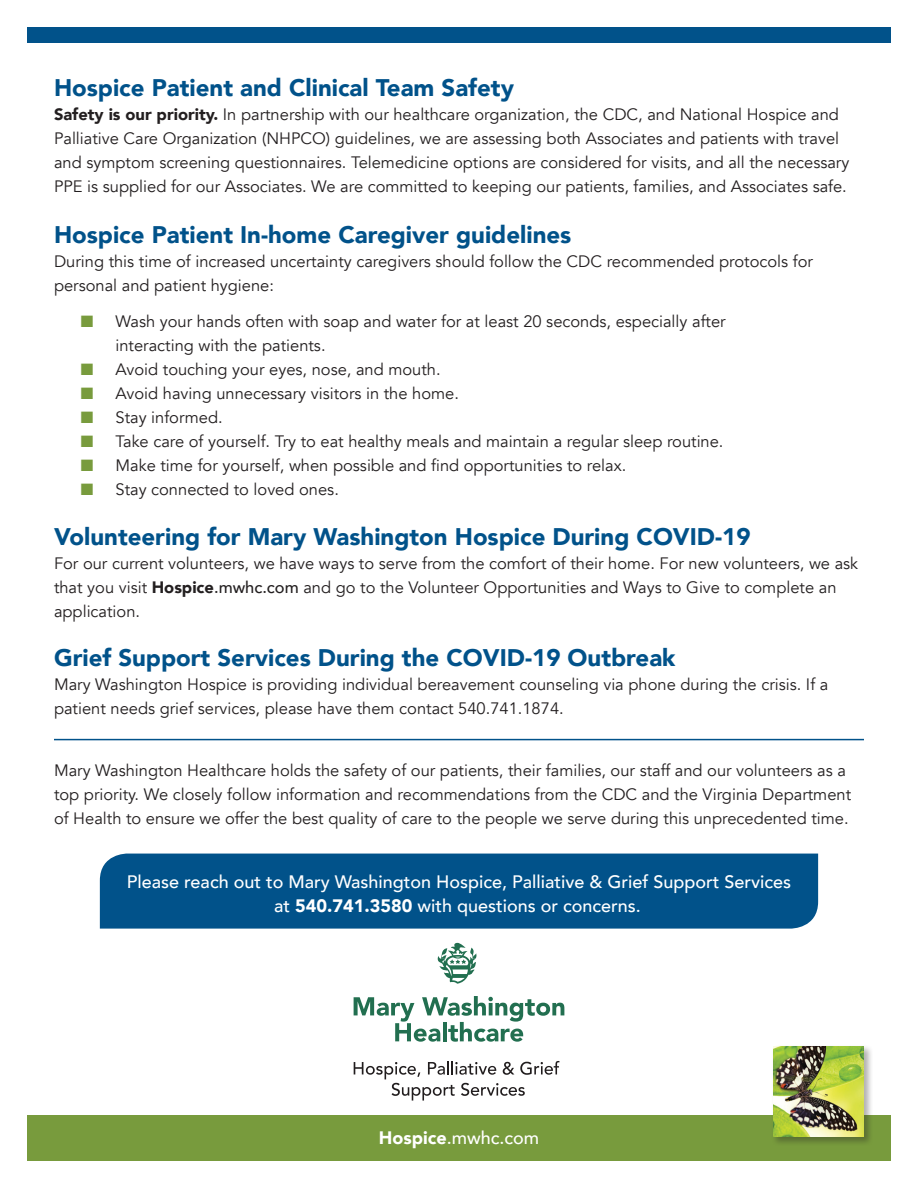
<style>
.page{position:relative;width:918px;height:1188px;background:#fff}
.page>*{position:absolute;margin:0;border:0;box-sizing:border-box;transform-origin:0 0}
.t1{font:900 24px "Avenir";color:#01528a}
.t2{font:500 18px/24px "Avenir";color:#fff;text-align:center}
.t3{font:16.5px/24px "Avenir";color:#231f20}
.s1{font-weight:900}
.s2{color:#789b3d}
.s3{font-weight:500}
</style>
<div class="page">
<div style="left:27px;top:1116px;width:864px;height:45px;background:#789b3d"></div>
<div style="left:100px;top:854px;width:718px;height:75px;background:#01528a"></div>
<div style="left:27px;top:27px;width:864px;height:15px;background:#01528a"></div>
<hr style="left:54px;top:739px;width:810px;height:1px;background:#01528a">
<svg style="left:438px;top:943px;width:39px;height:41px"></svg>
<svg style="left:354px;top:996px;width:210px;height:46px"></svg>
<svg style="left:354px;top:1061px;width:206px;height:40px"></svg>
<div style="left:771px;top:1044px;width:102px;height:102px;background:#231f20;opacity:.35"></div>
<img style="left:773px;top:1046px;width:91px;height:91px">
<h1 class="t1" style="left:54px;top:67px;width:462px">Hospice Patient and Clinical Team Safety</h1>
<p class="t3" style="left:54px;top:103px;width:797px"><span class="s1">Safety is our priority.</span> In partnership with our healthcare organization, the CDC, and National Hospice and Palliative Care Organization (NHPCO) guidelines, we are assessing both Associates and patients with travel and symptom screening questionnaires. Telemedicine options are considered for visits, and all the necessary PPE is supplied for our Associates. We are committed to keeping our patients, families, and Associates safe.</p>
<h1 class="t1" style="left:54px;top:214px;width:519px">Hospice Patient In-home Caregiver guidelines</h1>
<p class="t3" style="left:54px;top:250px;width:760px">During this time of increased uncertainty caregivers should follow the CDC recommended protocols for personal and patient hygiene:</p>
<p class="t3" style="left:115px;top:310px;width:612px;text-indent:-35px"><span class="s2">■</span> Wash your hands often with soap and water for at least 20 seconds, especially after interacting with the patients.</p>
<p class="t3" style="left:81px;top:358px;width:361px"><span class="s2">■</span> Avoid touching your eyes, nose, and mouth.</p>
<p class="t3" style="left:81px;top:382px;width:380px"><span class="s2">■</span> Avoid having unnecessary visitors in the home.</p>
<p class="t3" style="left:81px;top:406px;width:143px"><span class="s2">■</span> Stay informed.</p>
<p class="t3" style="left:81px;top:430px;width:644px"><span class="s2">■</span> Take care of yourself. Try to eat healthy meals and maintain a regular sleep routine.</p>
<p class="t3" style="left:81px;top:454px;width:547px"><span class="s2">■</span> Make time for yourself, when possible and find opportunities to relax.</p>
<p class="t3" style="left:81px;top:478px;width:259px"><span class="s2">■</span> Stay connected to loved ones.</p>
<h1 class="t1" style="left:54px;top:516px;width:698px">Volunteering for Mary Washington Hospice During COVID-19</h1>
<p class="t3" style="left:54px;top:551px;width:806px">For our current volunteers, we have ways to serve from the comfort of their home. For new volunteers, we ask that you visit <span class="s1">Hospice</span><span class="s3">.mwhc.com</span> and go to the Volunteer Opportunities and Ways to Give to complete an application.</p>
<h1 class="t1" style="left:54px;top:637px;width:623px">Grief Support Services During the COVID-19 Outbreak</h1>
<p class="t3" style="left:54px;top:673px;width:776px">Mary Washington Hospice is providing individual bereavement counseling via phone during the crisis. If a patient needs grief services, please have them contact 540.741.1874.</p>
<p class="t3" style="left:54px;top:758px;width:799px">Mary Washington Healthcare holds the safety of our patients, their families, our staff and our volunteers as a top priority. We closely follow information and recommendations from the CDC and the Virginia Department of Health to ensure we offer the best quality of care to the people we serve during this unprecedented time.</p>
<p class="t2" style="left:127px;top:869px;width:666px">Please reach out to Mary Washington Hospice, Palliative &amp; Grief Support Services at <span class="s1">540.741.3580</span> with questions or concerns.</p>
<p class="t2" style="left:379px;top:1125px;width:162px"><span class="s1">Hospice</span>.mwhc.com</p>
</div>
